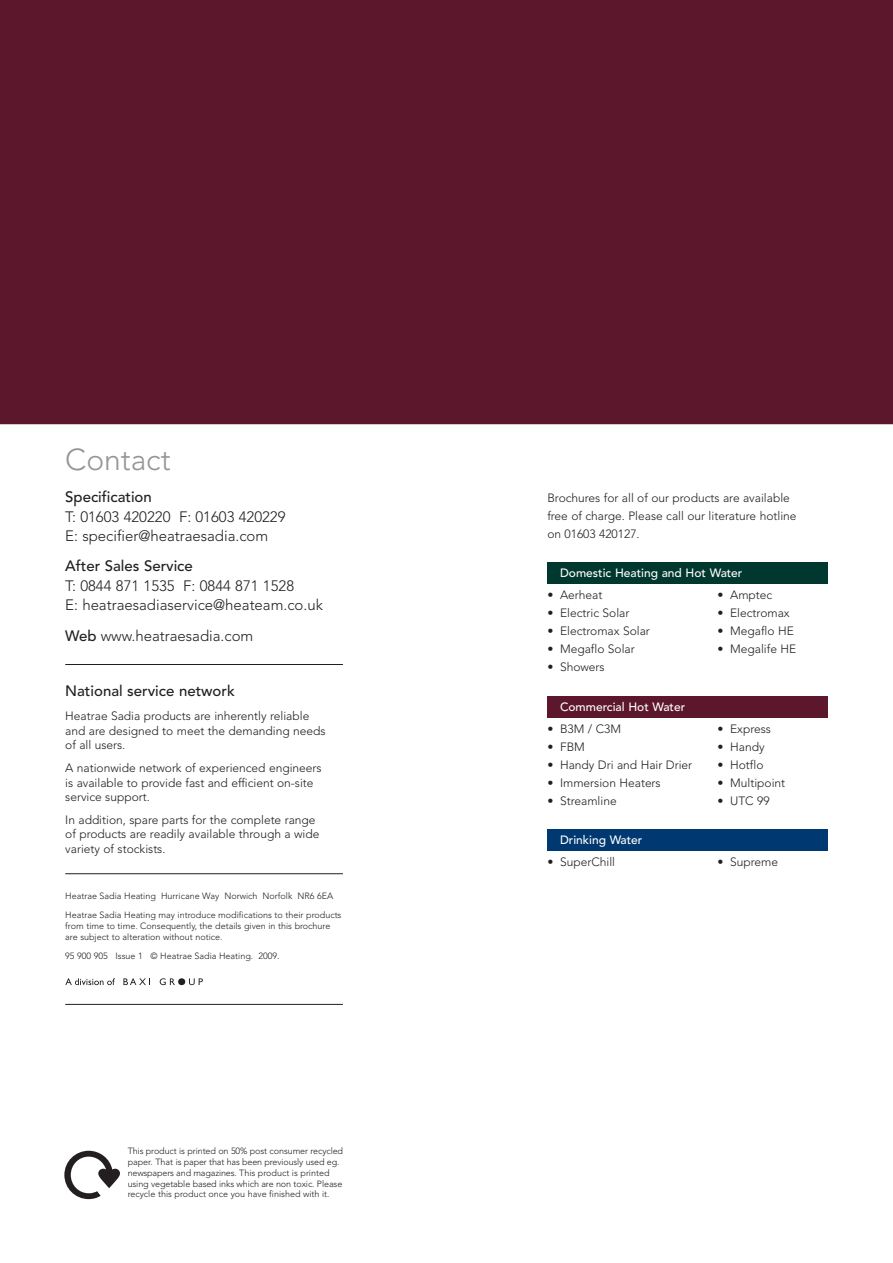
<style>
.page{position:relative;width:893px;height:1263px;background:#fff}
.page>*{position:absolute;margin:0;border:0;box-sizing:border-box;transform-origin:0 0}
.t1{font:300 30px "Avenir";color:#939598}
.t2{font:300 15px/19.5px "Avenir";color:#231f20}
.t3{font:500 15px "Avenir";color:#231f20}
.t4{font:300 12px/14.4px "Avenir";color:#231f20}
.t5{font:500 12px "Avenir";color:#fff}
.t6{font:300 9px/10.8px "Avenir";color:#231f20}
.s1{font-weight:500}
</style>
<div class="page">
<div style="left:0;top:0;width:893px;height:425px;background:#5c172c"></div>
<svg style="left:64px;top:1151px;width:56px;height:48px"></svg>
<hr style="left:65px;top:664px;width:278px;height:1px;background:#231f20">
<hr style="left:65px;top:873px;width:278px;height:1px;background:#231f20">
<hr style="left:65px;top:1004px;width:278px;height:1px;background:#231f20">
<svg style="left:65px;top:978px;width:50px;height:7px"></svg>
<svg style="left:123px;top:978px;width:27px;height:7px"></svg>
<svg style="left:160px;top:978px;width:43px;height:7px"></svg>
<hr style="left:0;top:424px;width:893px;height:2px;background:#fff">
<div style="left:547px;top:829px;width:281px;height:22px;background:#003871"></div>
<div style="left:547px;top:696px;width:281px;height:21px;background:#5c172c"></div>
<div style="left:547px;top:562px;width:281px;height:21px;background:#00372f"></div>
<h1 class="t1" style="left:65px;top:447px;width:107px">Contact</h1>
<p class="t3" style="left:65px;top:491px;width:88px">Specification</p>
<p class="t2" style="left:65px;top:508px;width:222px">T: 01603 420220 F: 01603 420229<br>E: specifier@heatraesadia.com</p>
<p class="t3" style="left:65px;top:560px;width:129px">After Sales Service</p>
<p class="t2" style="left:65px;top:577px;width:259px">T: 0844 871 1535 F: 0844 871 1528<br>E: heatraesadiaservice@heateam.co.uk</p>
<p class="t2" style="left:65px;top:627px;width:190px"><span class="s1">Web</span> www.heatraesadia.com</p>
<p class="t3" style="left:65px;top:684px;width:171px">National service network</p>
<p class="t4" style="left:65px;top:710px;width:262px">Heatrae Sadia products are inherently reliable and are designed to meet the demanding needs of all users.</p>
<p class="t4" style="left:65px;top:762px;width:258px">A nationwide network of experienced engineers is available to provide fast and efficient on-site service support.</p>
<p class="t4" style="left:65px;top:813px;width:256px">In addition, spare parts for the complete range of products are readily available through a wide variety of stockists.</p>
<p class="t6" style="left:65px;top:887px;width:278px;line-height:19.4px">Heatrae Sadia Heating Hurricane Way Norwich Norfolk NR6 6EA<br>Heatrae Sadia Heating may introduce modifications to their products</p>
<p class="t6" style="left:65px;top:921px;width:267px">from time to time. Consequently, the details given in this brochure are subject to alteration without notice.</p>
<p class="t6" style="left:65px;top:951px;width:216px">95 900 905 Issue 1 © Heatrae Sadia Heating. 2009.</p>
<p class="t6" style="left:128px;top:1146px;width:217px">This product is printed on 50% post consumer recycled paper. That is paper that has been previously used eg. newspapers and magazines. This product is printed using vegetable based inks which are non toxic. Please recycle this product once you have finished with it.</p>
<p class="t4" style="left:547px;top:490px;width:251px;line-height:18px">Brochures for all of our products are available free of charge. Please call our literature hotline on 01603 420127.</p>
<p class="t5" style="left:560px;top:568px;width:184px">Domestic Heating and Hot Water</p>
<p class="t4" style="left:547px;top:589px;width:57px">• Aerheat</p>
<p class="t4" style="left:717px;top:589px;width:56px">• Amptec</p>
<p class="t4" style="left:547px;top:607px;width:84px">• Electric Solar</p>
<p class="t4" style="left:717px;top:607px;width:74px">• Electromax</p>
<p class="t4" style="left:547px;top:625px;width:104px">• Electromax Solar</p>
<p class="t4" style="left:717px;top:625px;width:78px">• Megaflo HE</p>
<p class="t4" style="left:547px;top:643px;width:89px">• Megaflo Solar</p>
<p class="t4" style="left:717px;top:643px;width:80px">• Megalife HE</p>
<p class="t4" style="left:547px;top:661px;width:59px">• Showers</p>
<p class="t5" style="left:560px;top:701px;width:127px">Commercial Hot Water</p>
<p class="t4" style="left:547px;top:722px;width:75px">• B3M / C3M</p>
<p class="t4" style="left:717px;top:722px;width:55px">• Express</p>
<p class="t4" style="left:547px;top:740px;width:39px">• FBM</p>
<p class="t4" style="left:717px;top:740px;width:49px">• Handy</p>
<p class="t4" style="left:547px;top:758px;width:146px">• Handy Dri and Hair Drier</p>
<p class="t4" style="left:717px;top:758px;width:48px">• Hotflo</p>
<p class="t4" style="left:547px;top:776px;width:115px">• Immersion Heaters</p>
<p class="t4" style="left:717px;top:776px;width:69px">• Multipoint</p>
<p class="t4" style="left:547px;top:794px;width:71px">• Streamline</p>
<p class="t4" style="left:717px;top:794px;width:54px">• UTC 99</p>
<p class="t5" style="left:560px;top:835px;width:84px">Drinking Water</p>
<p class="t4" style="left:547px;top:856px;width:69px">• SuperChill</p>
<p class="t4" style="left:717px;top:856px;width:62px">• Supreme</p>
</div>
